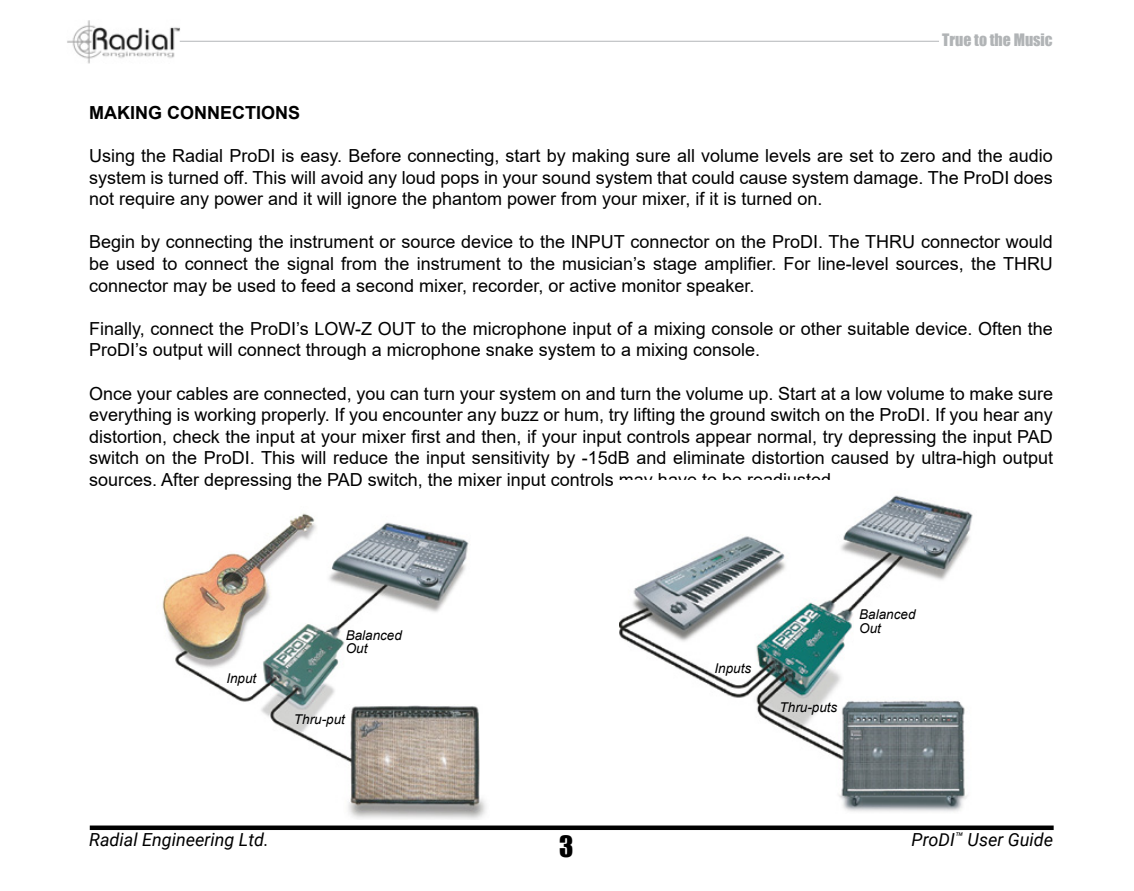
<style>
.page{position:relative;width:1134px;height:891px;background:#fff}
.page>*{position:absolute;margin:0;border:0;box-sizing:border-box;transform-origin:0 0}
.t1{font:27px "Impact";color:#000}
.t2{font:18px/21.6px "Arial";color:#000;text-align:justify}
.t3{font:italic 18px "Roboto";color:#000}
.t4{font:700 18px "Arial";color:#000}
.t5{font:15.75px "Impact";color:#b1b4b6}
.t6{font:italic 13.5px/13.5px "Arial";color:#000}
</style>
<div class="page">
<img style="left:67px;top:20px;width:114px;height:44px">
<hr style="left:180px;top:41px;width:759px;height:1px;background:#bcbec0">
<hr style="left:90px;top:826px;width:964px;height:4px;background:#000">
<img style="left:162px;top:513px;width:324px;height:306px">
<img style="left:620px;top:495px;width:353px;height:317px">
<p class="t5" style="left:942px;top:28px;width:112px">True to the Music</p>
<p class="t4" style="left:89px;top:100px;width:212px">MAKING CONNECTIONS</p>
<p class="t2" style="left:89px;top:145px;width:965px">Using the Radial ProDI is easy. Before connecting, start by making sure all volume levels are set to zero and the audio system is turned off. This will avoid any loud pops in your sound system that could cause system damage. The ProDI does not require any power and it will ignore the phantom power from your mixer, if it is turned on.</p>
<p class="t2" style="left:89px;top:231px;width:965px">Begin by connecting the instrument or source device to the INPUT connector on the ProDI. The THRU connector would be used to connect the signal from the instrument to the musician’s stage amplifier. For line-level sources, the THRU connector may be used to feed a second mixer, recorder, or active monitor speaker.</p>
<p class="t2" style="left:89px;top:318px;width:965px">Finally, connect the ProDI’s LOW-Z OUT to the microphone input of a mixing console or other suitable device. Often the<br>ProDI’s output will connect through a microphone snake system to a mixing console.</p>
<p class="t2" style="left:89px;top:382px;width:965px">Once your cables are connected, you can turn your system on and turn the volume up. Start at a low volume to make sure everything is working properly. If you encounter any buzz or hum, try lifting the ground switch on the ProDI. If you hear any distortion, check the input at your mixer first and then, if your input controls appear normal, try depressing the input PAD switch on the ProDI. This will reduce the input sensitivity by -15dB and eliminate distortion caused by ultra-high output sources. After depressing the PAD switch, the mixer input controls may have to be readjusted.</p>
<p class="t6" style="left:226px;top:671px;width:32px">Input</p>
<p class="t6" style="left:346px;top:628px;width:58px">Balanced<br>Out</p>
<p class="t6" style="left:294px;top:713px;width:53px">Thru-put</p>
<p class="t6" style="left:715px;top:661px;width:38px">Inputs</p>
<p class="t6" style="left:859px;top:608px;width:58px">Balanced<br>Out</p>
<p class="t6" style="left:780px;top:701px;width:59px">Thru-puts</p>
<p class="t3" style="left:89px;top:827px;width:181px">Radial Engineering Ltd.</p>
<p class="t3" style="left:912px;top:827px;width:143px">ProDI<sup>™</sup> User Guide</p>
<h1 class="t1" style="left:559px;top:826px;width:16px">3</h1>
</div>
